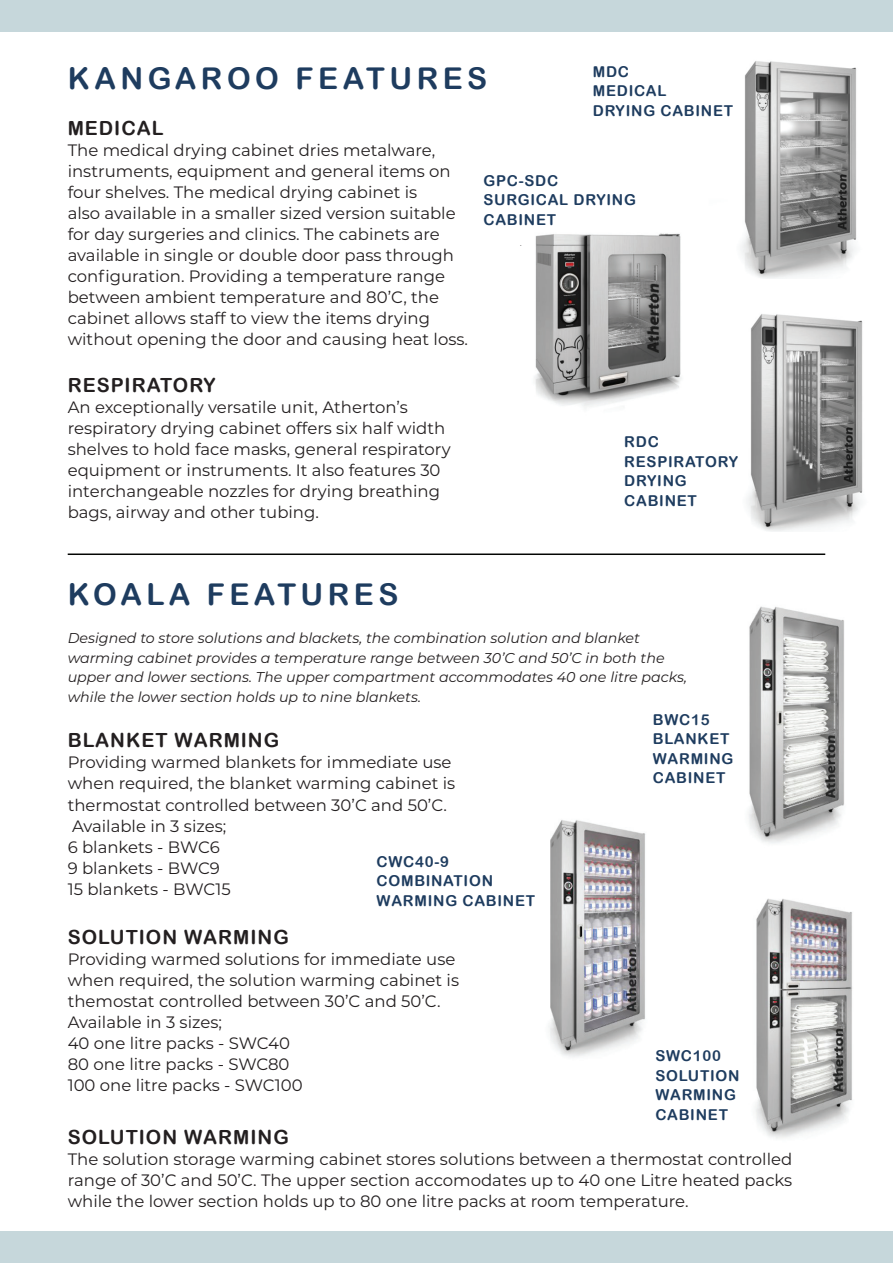
<style>
.page{position:relative;width:893px;height:1263px;background:#fff}
.page>*{position:absolute;margin:0;border:0;box-sizing:border-box;transform-origin:0 0}
.t1{font:30px "Arial Rounded MT Bold";letter-spacing:.15em;color:#1e3c5f}
.t2{font:19.5px "Arial Rounded MT Bold";letter-spacing:.05em;color:#231f20}
.t3{font:16.5px/21px "Montserrat";color:#231f20}
.t4{font:15px/19.5px "Arial Rounded MT Bold";letter-spacing:.05em;color:#1e3c5f}
.t5{font:italic 14.25px/19.5px "Montserrat";color:#231f20}
.t6{font:7.05px "Montserrat";color:#231f20}
</style>
<div class="page">
<img style="left:548px;top:820px;width:98px;height:237px">
<img style="left:748px;top:606px;width:96px;height:238px">
<img style="left:755px;top:898px;width:97px;height:241px">
<img style="left:534px;top:233px;width:148px;height:176px">
<img style="left:741px;top:61px;width:116px;height:217px">
<img style="left:747px;top:314px;width:116px;height:217px">
<div style="left:0;top:0;width:893px;height:32px;background:#c6d7db"></div>
<div style="left:0;top:1231px;width:893px;height:32px;background:#c6d7db"></div>
<hr style="left:68px;top:553px;width:757px;height:2px;background:#040503">
<h1 class="t1" style="left:68px;top:61px;width:421px">KANGAROO FEATURES</h1>
<p class="t4" style="left:593px;top:61px;width:142px">MDC<br>MEDICAL<br>DRYING CABINET</p>
<p class="t2" style="left:68px;top:117px;width:97px">MEDICAL</p>
<p class="t3" style="left:68px;top:139px;width:402px">The medical drying cabinet dries metalware, instruments, equipment and general items on four shelves. The medical drying cabinet is<br>also available in a smaller sized version suitable for day surgeries and clinics. The cabinets are available in single or double door pass through configuration. Providing a temperature range between ambient temperature and 80’C, the cabinet allows staff to view the items drying without opening the door and causing heat loss.</p>
<p class="t2" style="left:68px;top:374px;width:150px">RESPIRATORY</p>
<p class="t3" style="left:68px;top:396px;width:384px">An exceptionally versatile unit, Atherton’s respiratory drying cabinet offers six half width shelves to hold face masks, general respiratory equipment or instruments. It also features 30 interchangeable nozzles for drying breathing bags, airway and other tubing.</p>
<p class="t4" style="left:483px;top:170px;width:154px">GPC-SDC<br>SURGICAL DRYING<br>CABINET</p>
<p class="t6" style="left:520px;top:239px;width:3px">.</p>
<p class="t4" style="left:624px;top:432px;width:115px">RDC<br>RESPIRATORY<br>DRYING<br>CABINET</p>
<h1 class="t1" style="left:68px;top:576px;width:332px">KOALA FEATURES</h1>
<p class="t5" style="left:68px;top:628px;width:621px">Designed to store solutions and blackets, the combination solution and blanket warming cabinet provides a temperature range between 30’C and 50’C in both the upper and lower sections. The upper compartment accommodates 40 one litre packs, while the lower section holds up to nine blankets.</p>
<p class="t4" style="left:653px;top:709px;width:82px">BWC15<br>BLANKET<br>WARMING<br>CABINET</p>
<p class="t2" style="left:68px;top:729px;width:213px">BLANKET WARMING</p>
<p class="t3" style="left:68px;top:751px;width:389px">Providing warmed blankets for immediate use when required, the blanket warming cabinet is thermostat controlled between 30’C and 50’C.<br>Available in 3 sizes;<br>6 blankets - BWC6<br>9 blankets - BWC9<br>15 blankets - BWC15</p>
<p class="t2" style="left:68px;top:925px;width:223px">SOLUTION WARMING</p>
<p class="t3" style="left:68px;top:948px;width:393px">Providing warmed solutions for immediate use when required, the solution warming cabinet is themostat controlled between 30’C and 50’C.<br>Available in 3 sizes;<br>40 one litre packs - SWC40<br>80 one litre packs - SWC80<br>100 one litre packs - SWC100</p>
<p class="t2" style="left:68px;top:1126px;width:223px">SOLUTION WARMING</p>
<p class="t3" style="left:68px;top:1148px;width:726px;text-align:justify">The solution storage warming cabinet stores solutions between a thermostat controlled range of 30’C and 50’C. The upper section accomodates up to 40 one Litre heated packs while the lower section holds up to 80 one litre packs at room temperature.</p>
<p class="t4" style="left:377px;top:851px;width:160px">CWC40-9<br>COMBINATION<br>WARMING CABINET</p>
<p class="t4" style="left:655px;top:1046px;width:86px">SWC100<br>SOLUTION<br>WARMING<br>CABINET</p>
</div>
